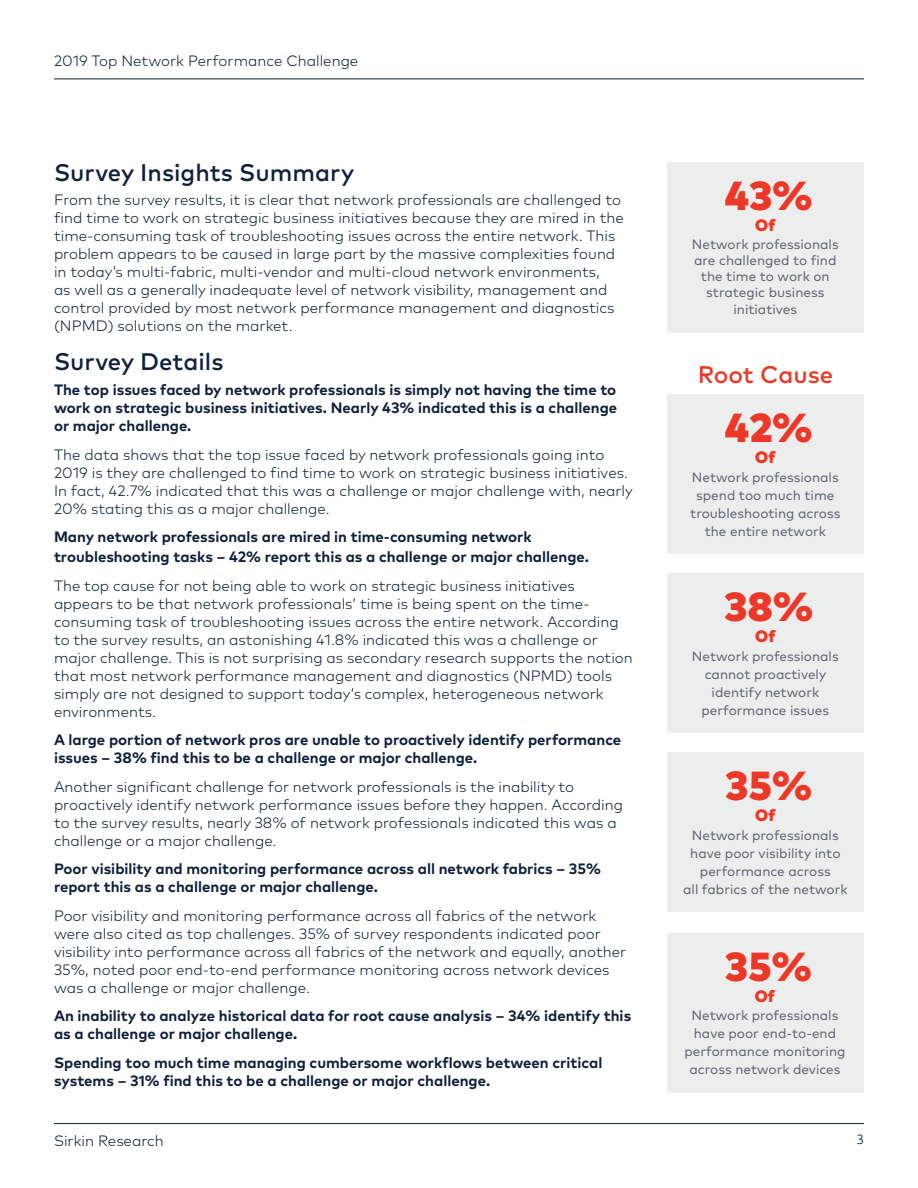
<style>
.page{position:relative;width:918px;height:1188px;background:#fff}
.page>*{position:absolute;margin:0;border:0;box-sizing:border-box;transform-origin:0 0}
.t1{font:900 40.5px "Mark Pro";color:#ec3828}
.t2{font:500 24px "Mark Pro";color:#0e213d}
.t3{font:500 24px "Mark Pro";color:#ec3828}
.t4{font:900 16.5px "Mark Pro";color:#ec3828}
.t5{font:300 15px/18px "Mark Pro";color:#0e213d}
.t6{font:700 15px/18px "Mark Pro";color:#0e213d}
.t7{font:13.5px/18px "Mark Pro";color:#5c6670;text-align:center}
.t8{font:300 13.5px "Ubuntu";color:#0e213d}
</style>
<div class="page">
<hr style="left:54px;top:79px;width:810px;height:1px;background:#0e213d">
<hr style="left:54px;top:1123px;width:810px;height:1px;background:#0e213d">
<div style="left:667px;top:162px;width:197px;height:171px;background:#eceded"></div>
<div style="left:667px;top:395px;width:197px;height:159px;background:#eceded"></div>
<div style="left:667px;top:574px;width:197px;height:159px;background:#eceded"></div>
<div style="left:667px;top:752px;width:197px;height:160px;background:#eceded"></div>
<div style="left:667px;top:933px;width:197px;height:159px;background:#eceded"></div>
<p class="t5" style="left:54px;top:50px;width:306px">2019 Top Network Performance Challenge</p>
<h2 class="t2" style="left:54px;top:154px;width:302px">Survey Insights Summary</h2>
<p class="t5" style="left:54px;top:189px;width:571px">From the survey results, it is clear that network professionals are challenged to find time to work on strategic business initiatives because they are mired in the time-consuming task of troubleshooting issues across the entire network. This problem appears to be caused in large part by the massive complexities found in today’s multi-fabric, multi-vendor and multi-cloud network environments,<br>as well as a generally inadequate level of network visibility, management and control provided by most network performance management and diagnostics (NPMD) solutions on the market.</p>
<h2 class="t2" style="left:54px;top:343px;width:171px">Survey Details</h2>
<p class="t6" style="left:54px;top:380px;width:565px;text-align:justify">The top issues faced by network professionals is simply not having the time to work on strategic business initiatives. Nearly 43% indicated this is a challenge or major challenge.</p>
<p class="t5" style="left:54px;top:444px;width:580px">The data shows that the top issue faced by network professionals going into 2019 is they are challenged to find time to work on strategic business initiatives.<br>In fact, 42.7% indicated that this was a challenge or major challenge with, nearly 20% stating this as a major challenge.</p>
<p class="t6" style="left:54px;top:526px;width:536px;line-height:19.8px">Many network professionals are mired in time-consuming network troubleshooting tasks – 42% report this as a challenge or major challenge.</p>
<p class="t5" style="left:54px;top:575px;width:580px">The top cause for not being able to work on strategic business initiatives appears to be that network professionals’ time is being spent on the time&shy;consuming task of troubleshooting issues across the entire network. According to the survey results, an astonishing 41.8% indicated this was a challenge or major challenge. This is not surprising as secondary research supports the notion that most network performance management and diagnostics (NPMD) tools simply are not designed to support today’s complex, heterogeneous network environments.</p>
<p class="t6" style="left:54px;top:730px;width:569px">A large portion of network pros are unable to proactively identify performance issues – 38% find this to be a challenge or major challenge.</p>
<p class="t5" style="left:54px;top:776px;width:571px">Another significant challenge for network professionals is the inability to proactively identify network performance issues before they happen. According to the survey results, nearly 38% of network professionals indicated this was a challenge or a major challenge.</p>
<p class="t6" style="left:54px;top:859px;width:549px">Poor visibility and monitoring performance across all network fabrics – 35% report this as a challenge or major challenge.</p>
<p class="t5" style="left:54px;top:905px;width:574px">Poor visibility and monitoring performance across all fabrics of the network were also cited as top challenges. 35% of survey respondents indicated poor visibility into performance across all fabrics of the network and equally, another 35%, noted poor end-to-end performance monitoring across network devices was a challenge or major challenge.</p>
<p class="t6" style="left:54px;top:1006px;width:579px">An inability to analyze historical data for root cause analysis – 34% identify this as a challenge or major challenge.</p>
<p class="t6" style="left:54px;top:1052px;width:550px">Spending too much time managing cumbersome workflows between critical systems – 31% find this to be a challenge or major challenge.</p>
<h1 class="t1" style="left:725px;top:164px;width:89px">43%</h1>
<p class="t4" style="left:755px;top:212px;width:22px">Of</p>
<p class="t7" style="left:692px;top:235px;width:148px;line-height:16.2px">Network professionals are challenged to find the time to work on strategic business initiatives</p>
<h2 class="t3" style="left:698px;top:357px;width:137px">Root Cause</h2>
<h1 class="t1" style="left:725px;top:397px;width:89px">42%</h1>
<p class="t4" style="left:755px;top:445px;width:22px">Of</p>
<p class="t7" style="left:690px;top:467px;width:152px">Network professionals spend too much time troubleshooting across the entire network</p>
<h1 class="t1" style="left:724px;top:576px;width:90px">38%</h1>
<p class="t4" style="left:755px;top:624px;width:22px">Of</p>
<p class="t7" style="left:692px;top:646px;width:148px">Network professionals cannot proactively identify network performance issues</p>
<h1 class="t1" style="left:725px;top:755px;width:88px">35%</h1>
<p class="t4" style="left:755px;top:803px;width:22px">Of</p>
<p class="t7" style="left:683px;top:825px;width:166px">Network professionals have poor visibility into performance across<br>all fabrics of the network</p>
<h1 class="t1" style="left:725px;top:935px;width:88px">35%</h1>
<p class="t4" style="left:755px;top:983px;width:22px">Of</p>
<p class="t7" style="left:685px;top:1005px;width:162px">Network professionals have poor end-to-end performance monitoring across network devices</p>
<p class="t5" style="left:54px;top:1130px;width:111px">Sirkin Research</p>
<p class="t8" style="left:856px;top:1132px;width:9px">3</p>
</div>
